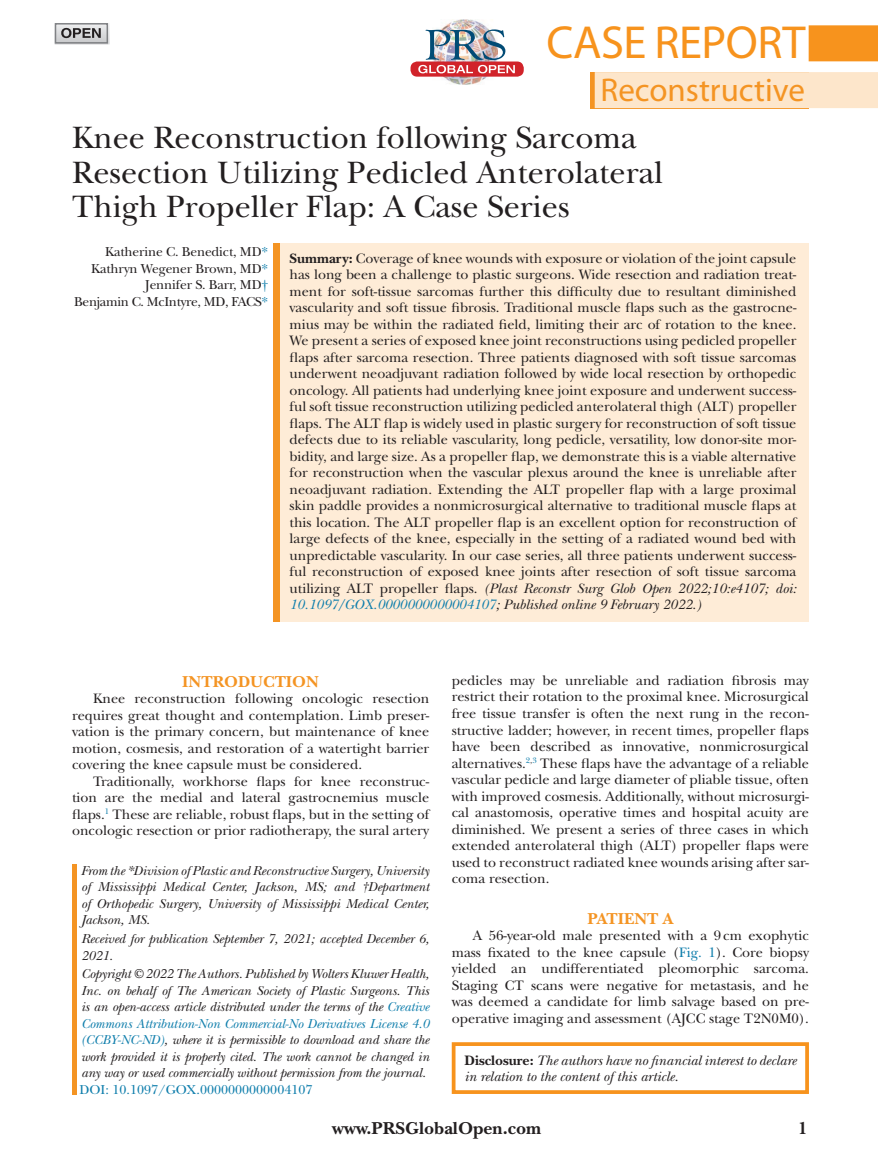
<style>
.page{position:relative;width:878px;height:1175px;background:#fff}
.page>*{position:absolute;margin:0;border:0;box-sizing:border-box;transform-origin:0 0}
.t1{font:46.5px "Myriad Pro";letter-spacing:-.01em;color:#f7931d}
.t2{font:33px "Myriad Pro";color:#f49423}
.t3{font:32.25px/34.5px "New Baskerville Std";color:#231f20}
.t4{font:700 18px "New Baskerville Std";color:#231f20}
.t5{font:700 16.5px "New Baskerville Std";color:#f49423}
.t6{font:14.25px/16.5px "New Baskerville Std";color:#231f20;text-align:justify}
.t7{font:italic 14.25px/16.5px "New Baskerville Std";color:#231f20}
.t8{font:italic 13.5px/16.5px "New Baskerville Std";color:#231f20;text-align:justify}
.t9{font:13.5px/16.5px "New Baskerville Std";letter-spacing:-.01em;color:#231f20;text-align:right}
.t10{font:13.5px "New Baskerville Std";color:#0f7eac}
.s1{color:#0f7eac}
.s2{font-weight:700}
.s3{font-style:italic}
.s4{font-style:italic;color:#0f7eac}
.s5{font-weight:700;font-style:normal}
</style>
<div class="page">
<div style="left:452px;top:1042px;width:356px;height:52px;border:4px solid #f7931d"></div>
<div style="left:594px;top:72px;width:284px;height:36px;background:#fde6cb"></div>
<hr style="left:72px;top:864px;width:4px;height:66px;background:#f49423">
<hr style="left:72px;top:930px;width:4px;height:35px;background:#f49423">
<hr style="left:72px;top:965px;width:4px;height:118px;background:#f49423">
<hr style="left:72px;top:1081px;width:4px;height:13px;background:#f49423">
<div style="left:274px;top:242px;width:534px;height:380px;background:#feecd7"></div>
<div style="left:274px;top:240px;width:6px;height:382px;background:#f49423"></div>
<img style="left:54px;top:23px;width:55px;height:22px">
<div style="left:55px;top:23px;width:53px;height:21px;border:2px solid #808285"></div>
<svg style="left:61px;top:28px;width:40px;height:10px"></svg>
<div style="left:808px;top:25px;width:70px;height:36px;background:#f7931d"></div>
<img style="left:441px;top:20px;width:48px;height:64px">
<div style="left:410px;top:61px;width:113px;height:16px;background:#d1232a;border-radius:7px"></div>
<img style="left:418px;top:29px;width:97px;height:44px">
<h1 class="t1" style="left:546px;top:14px;width:260px">Case Report</h1>
<h2 class="t2" style="left:600px;top:69px;width:206px">Reconstructive</h2>
<h3 class="t3" style="left:72px;top:121px;width:592px">Knee Reconstruction following Sarcoma<br>Resection Utilizing Pedicled Anterolateral<br>Thigh Propeller Flap: A Case Series</h3>
<p class="t9" style="left:74px;top:243px;width:195px">Katherine C. Benedict, MD<span class="s1">*<br></span>Kathryn Wegener Brown, MD<span class="s1">*<br></span>Jennifer S. Barr, MD<span class="s1">†<br></span>Benjamin C. McIntyre, MD, FACS<span class="s1">*</span></p>
<p class="t6" style="left:289px;top:250px;width:508px"><span class="s2">Summary:</span> Coverage of knee wounds with exposure or violation of the joint capsule has long been a challenge to plastic surgeons. Wide resection and radiation treat&shy;ment for soft-tissue sarcomas further this difficulty due to resultant diminished vascularity and soft tissue fibrosis. Traditional muscle flaps such as the gastrocne&shy;mius may be within the radiated field, limiting their arc of rotation to the knee.<br>We present a series of exposed knee joint reconstructions using pedicled propeller flaps after sarcoma resection. Three patients diagnosed with soft tissue sarcomas underwent neoadjuvant radiation followed by wide local resection by orthopedic oncology. All patients had underlying knee joint exposure and underwent success&shy;ful soft tissue reconstruction utilizing pedicled anterolateral thigh (ALT) propeller flaps. The ALT flap is widely used in plastic surgery for reconstruction of soft tissue defects due to its reliable vascularity, long pedicle, versatility, low donor-site mor&shy;bidity, and large size. As a propeller flap, we demonstrate this is a viable alternative for reconstruction when the vascular plexus around the knee is unreliable after neoadjuvant radiation. Extending the ALT propeller flap with a large proximal skin paddle provides a nonmicrosurgical alternative to traditional muscle flaps at this location. The ALT propeller flap is an excellent option for reconstruction of large defects of the knee, especially in the setting of a radiated wound bed with unpredictable vascularity. In our case series, all three patients underwent success&shy;ful reconstruction of exposed knee joints after resection of soft tissue sarcoma utilizing ALT propeller flaps. <span class="s3">(Plast Reconstr Surg Glob Open 2022;10:e4107; doi:<br></span><span class="s4">10.1097/GOX.0000000000004107</span><span class="s3">; Published online 9 February 2022.)</span></p>
<p class="t5" style="left:182px;top:671px;width:138px">INTRODUCTION</p>
<p class="t6" style="left:72px;top:690px;width:359px;text-indent:21px">Knee reconstruction following oncologic resection requires great thought and contemplation. Limb preser&shy;vation is the primary concern, but maintenance of knee motion, cosmesis, and restoration of a watertight barrier covering the knee capsule must be considered.</p>
<p class="t6" style="left:72px;top:772px;width:359px;text-indent:21px">Traditionally, workhorse flaps for knee reconstruc&shy;tion are the medial and lateral gastrocnemius muscle flaps.<sup>1</sup> These are reliable, robust flaps, but in the setting of oncologic resection or prior radiotherapy, the sural artery</p>
<p class="t8" style="left:81px;top:862px;width:350px">From the *Division of Plastic and Reconstructive Surgery, University of Mississippi Medical Center, Jackson, MS; and †Department of Orthopedic Surgery, University of Mississippi Medical Center, Jackson, MS.</p>
<p class="t8" style="left:81px;top:930px;width:350px">Received for publication September 7, 2021; accepted December 6,<br>2021.</p>
<p class="t8" style="left:81px;top:965px;width:350px">Copyright © 2022 The Authors. Published by Wolters Kluwer Health, Inc. on behalf of The American Society of Plastic Surgeons. This is an open-access article distributed under the terms of the <span class="s1">Creative Commons Attribution-Non Commercial-No Derivatives License 4.0 (CCBY-NC-ND)</span>, where it is permissible to download and share the work provided it is properly cited. The work cannot be changed in any way or used commercially without permission from the journal.</p>
<p class="t10" style="left:80px;top:1081px;width:234px">DOI: 10.1097/GOX.0000000000004107</p>
<p class="t6" style="left:451px;top:672px;width:359px">pedicles may be unreliable and radiation fibrosis may restrict their rotation to the proximal knee. Microsurgical free tissue transfer is often the next rung in the recon&shy;structive ladder; however, in recent times, propeller flaps have been described as innovative, nonmicrosurgical alternatives.<sup>2</sup><sup>,</sup><sup>3</sup> These flaps have the advantage of a reliable vascular pedicle and large diameter of pliable tissue, often with improved cosmesis. Additionally, without microsurgi&shy;cal anastomosis, operative times and hospital acuity are diminished. We present a series of three cases in which extended anterolateral thigh (ALT) propeller flaps were used to reconstruct radiated knee wounds arising after sar&shy;coma resection.</p>
<p class="t5" style="left:587px;top:908px;width:87px">PATIENT A</p>
<p class="t6" style="left:451px;top:927px;width:359px;text-indent:21px">A 56-year-old male presented with a 9cm exophytic mass fixated to the knee capsule (<span class="s1">Fig. 1</span>). Core biopsy yielded an undifferentiated pleomorphic sarcoma.<br>Staging CT scans were negative for metastasis, and he was deemed a candidate for limb salvage based on pre&shy;operative imaging and assessment (AJCC stage T2N0M0).</p>
<p class="t7" style="left:464px;top:1051px;width:333px"><span class="s5">Disclosure:</span> The authors have no financial interest to declare in relation to the content of this article.</p>
<p class="t4" style="left:332px;top:1118px;width:210px">www.PRSGlobalOpen.com</p>
<p class="t4" style="left:798px;top:1118px;width:11px">1</p>
</div>
